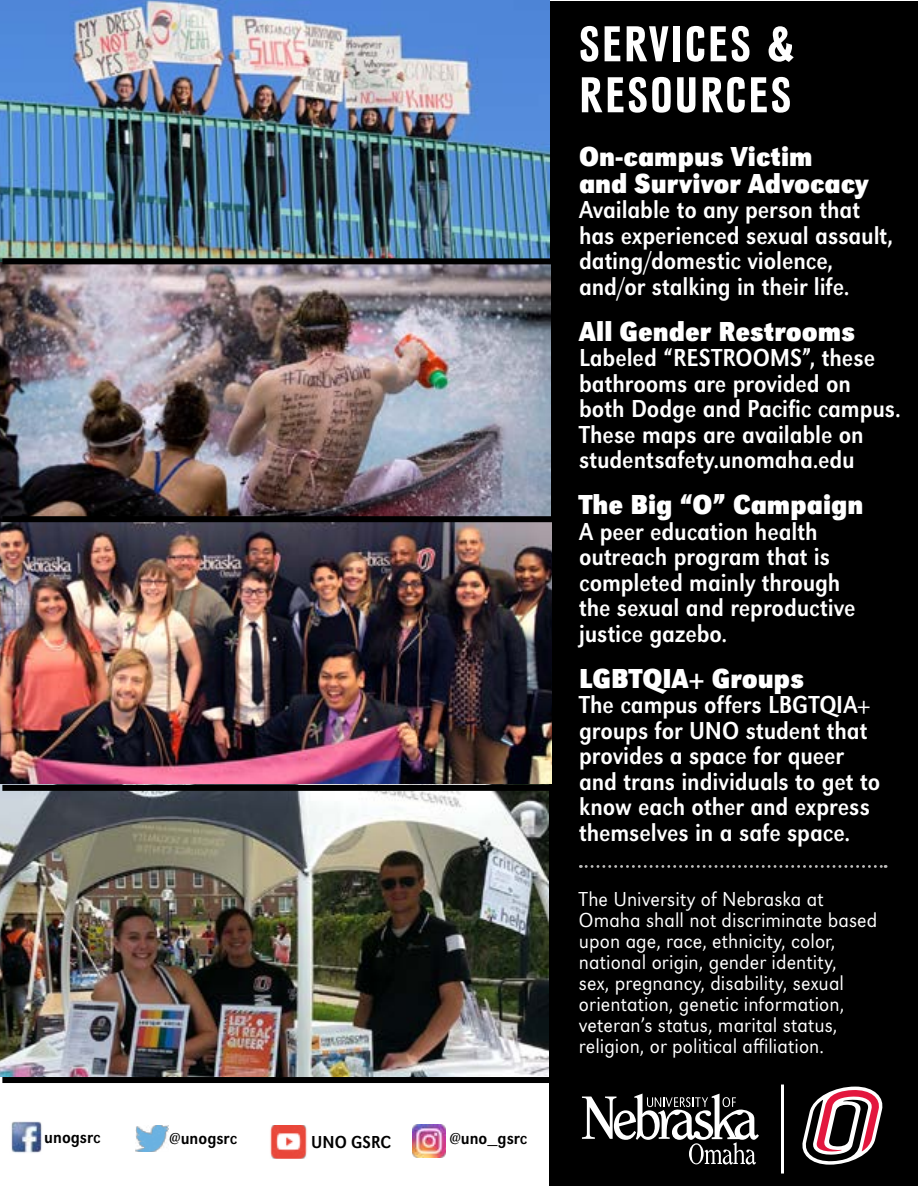
<style>
.page{position:relative;width:918px;height:1188px;background:#fff}
.page>*{position:absolute;margin:0;border:0;box-sizing:border-box;transform-origin:0 0}
.t1{font:700 52.5px/51px "URW Grotesk Con";letter-spacing:.04em;color:#fff}
.t2{font:700 28.5px/27px "URW Grotesk Ext Nar";color:#fff}
.t3{font:25.5px/25.5px "URW Grotesk Ext Nar";letter-spacing:-.005em;color:#fff}
.t4{font:300 21px/21px "URW Grotesk";letter-spacing:.005em;color:#fff;scale:.95 1}
.t5{font:18px "URW Grotesk Ext Nar";color:#000}
.s1{font-family:"Minion Pro";font-weight:400;color:#000}
</style>
<div class="page">
<img style="left:0;top:784px;width:550px;height:293px">
<div style="left:550px;top:2px;width:368px;height:1184px;background:#000"></div>
<img style="left:136px;top:1126px;width:33px;height:25px">
<img style="left:11px;top:1121px;width:31px;height:32px">
<img style="left:270px;top:1125px;width:37px;height:33px">
<img style="left:0;top:0;width:550px;height:521px">
<img style="left:0;top:521px;width:552px;height:263px">
<div style="left:2px;top:258px;width:553px;height:6px;background:#000"></div>
<div style="left:2px;top:516px;width:553px;height:6px;background:#000"></div>
<div style="left:2px;top:785px;width:553px;height:6px;background:#000"></div>
<div style="left:2px;top:1077px;width:553px;height:6px;background:#000"></div>
<svg style="left:582px;top:1094px;width:177px;height:71px"></svg>
<hr style="left:781px;top:1084px;width:2px;height:90px;background:#fff">
<svg style="left:802px;top:1087px;width:80px;height:78px"></svg>
<svg style="left:580px;top:865px;width:306px;height:3px"></svg>
<img style="left:412px;top:1125px;width:34px;height:32px">
<p class="t5" style="left:44px;top:1127px;width:58px">unogsrc</p>
<p class="t5" style="left:170px;top:1127px;width:69px">@unogsrc</p>
<p class="t5" style="left:311px;top:1131px;width:81px">UNO GSRC</p>
<p class="t5" style="left:450px;top:1128px;width:79px">@uno_gsrc</p>
<h1 class="t1" style="left:579px;top:20px;width:243px">SERVICES &amp;<br>RESOURCES<span class="s1">o</span></h1>
<p class="t2" style="left:579px;top:143px;width:291px">On-campus Victim<br>and Survivor Advocacy</p>
<p class="t3" style="left:579px;top:197px;width:316px">Available to any person that has experienced sexual assault, dating/domestic violence, and/or stalking in their life.</p>
<p class="t2" style="left:579px;top:318px;width:277px">All Gender Restrooms</p>
<p class="t3" style="left:579px;top:345px;width:323px">Labeled “RESTROOMS”, these bathrooms are provided on both Dodge and Pacific campus.<br>These maps are available on studentsafety.unomaha.edu</p>
<p class="t2" style="left:579px;top:492px;width:286px">The Big “O” Campaign</p>
<p class="t3" style="left:579px;top:519px;width:278px">A peer education health outreach program that is completed mainly through the sexual and reproductive justice gazebo.</p>
<p class="t2" style="left:579px;top:665px;width:226px">LGBTQIA+ Groups</p>
<p class="t3" style="left:579px;top:692px;width:303px">The campus offers LBGTQIA+ groups for UNO student that provides a space for queer and trans individuals to get to know each other and express themselves in a safe space.</p>
<p class="t4" style="left:579px;top:888px;width:316px">The University of Nebraska at Omaha shall not discriminate based upon age, race, ethnicity, color, national origin, gender identity,<br>sex, pregnancy, disability, sexual orientation, genetic information, veteran’s status, marital status, religion, or political affiliation.</p>
</div>
